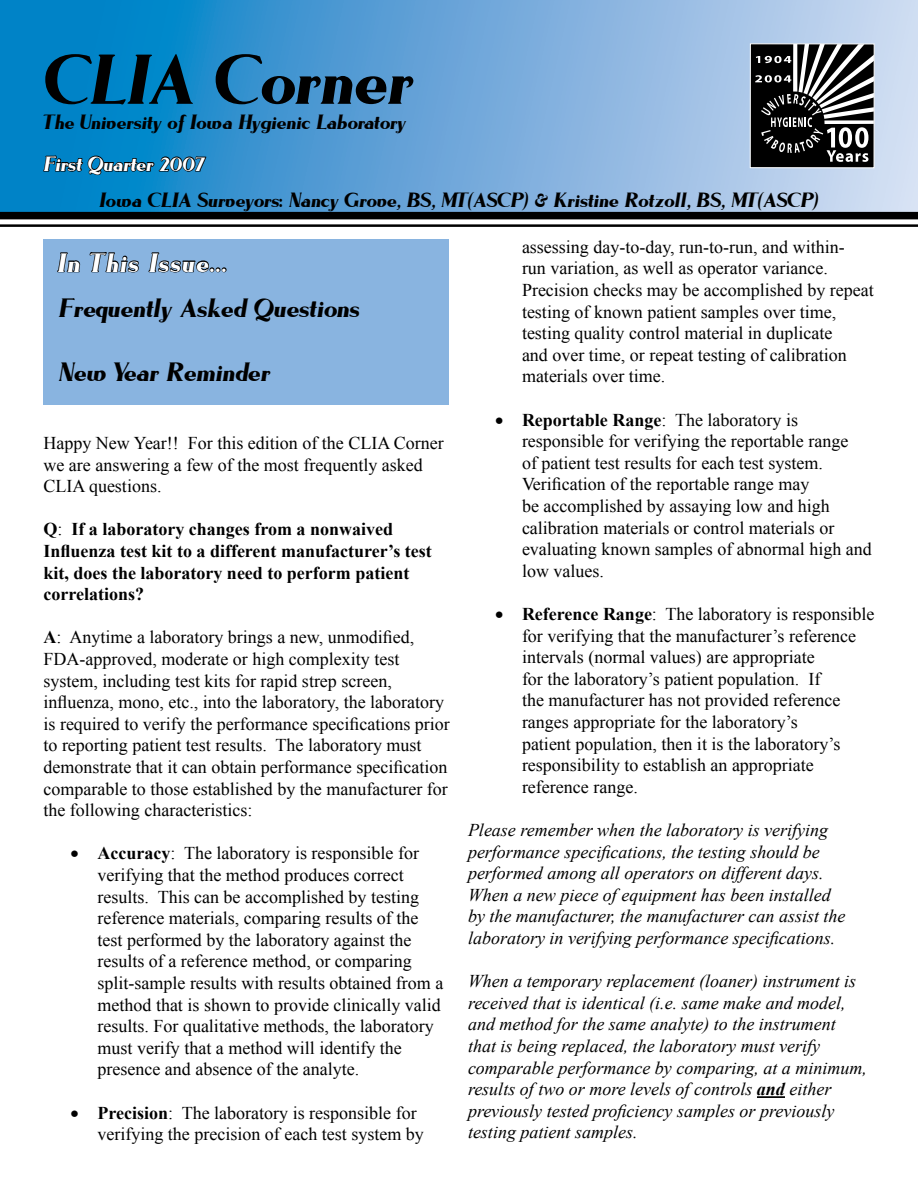
<style>
.page{position:relative;width:918px;height:1188px;background:#fff}
.page>*{position:absolute;margin:0;border:0;box-sizing:border-box;transform-origin:0 0}
.t1{font:72px "Lyndsey";color:#000}
.t2{font:27px "Lyndsey";color:#000}
.t3{font:27px "Lyndsey";letter-spacing:.05em;color:#fff}
.t4{font:21px "Lyndsey";color:#000}
.t5{font:21px "Lyndsey";color:#fff}
.t6{font:18px/21.6px "Times New Roman";color:#000}
.t7{font:italic 18px/21.6px "Times New Roman";color:#000}
.t8{font:700 18px/21.6px "Times New Roman";color:#000}
.s1{font-weight:400}
.s2{font-weight:700}
</style>
<div class="page">
<svg style="left:0;top:0;width:918px;height:212px;background:#63a7d9"></svg>
<div style="left:750px;top:44px;width:124px;height:124px;background:#000"></div>
<div style="left:750px;top:44px;width:124px;height:124px;border:1px solid #fff"></div>
<svg style="left:755px;top:44px;width:119px;height:118px"></svg>
<div style="left:0;top:212px;width:918px;height:7px;background:#000"></div>
<hr style="left:0;top:224px;width:918px;height:3px;background:#000">
<svg style="left:42px;top:143px;width:165px;height:48px;background:#0774ad"></svg>
<div style="left:44px;top:239px;width:405px;height:166px;background:#89b4e0"></div>
<svg style="left:57px;top:252px;width:24px;height:21px"></svg>
<svg style="left:89px;top:252px;width:50px;height:21px"></svg>
<svg style="left:148px;top:252px;width:79px;height:21px"></svg>
<hr style="left:757px;top:1096px;width:28px;height:2px;background:#000">
<h1 class="t1" style="left:44px;top:43px;width:370px">CLIA Corner</h1>
<p class="t4" style="left:44px;top:111px;width:364px">The University of Iowa Hygienic Laboratory</p>
<p class="t5" style="left:44px;top:153px;width:164px">First Quarter 2007</p>
<p class="t4" style="left:99px;top:189px;width:721px">Iowa CLIA Surveyors: Nancy Grove, BS, MT(ASCP) &amp; Kristine Rotzoll, BS, MT(ASCP)</p>
<h2 class="t3" style="left:57px;top:249px;width:171px">In This Issue...</h2>
<h2 class="t2" style="left:58px;top:294px;width:303px">Frequently Asked Questions</h2>
<h2 class="t2" style="left:58px;top:358px;width:213px">New Year Reminder</h2>
<p class="t6" style="left:44px;top:432px;width:402px">Happy New Year!! For this edition of the CLIA Corner we are answering a few of the most frequently asked<br>CLIA questions.</p>
<p class="t8" style="left:44px;top:518px;width:390px">Q<span class="s1">:</span> If a laboratory changes from a nonwaived Influenza test kit to a different manufacturer’s test kit, does the laboratory need to perform patient correlations?</p>
<p class="t6" style="left:44px;top:626px;width:408px"><span class="s2">A</span>: Anytime a laboratory brings a new, unmodified, FDA-approved, moderate or high complexity test system, including test kits for rapid strep screen, influenza, mono, etc., into the laboratory, the laboratory is required to verify the performance specifications prior to reporting patient test results. The laboratory must demonstrate that it can obtain performance specification comparable to those established by the manufacturer for the following characteristics:</p>
<p class="t6" style="left:98px;top:842px;width:347px;text-indent:-27px">• <span class="s2">Accuracy</span>: The laboratory is responsible for verifying that the method produces correct results. This can be accomplished by testing reference materials, comparing results of the test performed by the laboratory against the results of a reference method, or comparing split-sample results with results obtained from a method that is shown to provide clinically valid results. For qualitative methods, the laboratory must verify that a method will identify the presence and absence of the analyte.</p>
<p class="t6" style="left:98px;top:1101px;width:328px;text-indent:-27px">• <span class="s2">Precision</span>: The laboratory is responsible for verifying the precision of each test system by</p>
<p class="t6" style="left:522px;top:236px;width:353px">assessing day-to-day, run-to-run, and within-<br>run variation, as well as operator variance.<br>Precision checks may be accomplished by repeat testing of known patient samples over time, testing quality control material in duplicate<br>and over time, or repeat testing of calibration materials over time.</p>
<p class="t6" style="left:522px;top:408px;width:351px;text-indent:-27px">• <span class="s2">Reportable Range</span>: The laboratory is responsible for verifying the reportable range<br>of patient test results for each test system.<br>Verification of the reportable range may<br>be accomplished by assaying low and high calibration materials or control materials or evaluating known samples of abnormal high and low values.</p>
<p class="t6" style="left:522px;top:603px;width:354px;text-indent:-27px">• <span class="s2">Reference Range</span>: The laboratory is responsible for verifying that the manufacturer’s reference intervals (normal values) are appropriate<br>for the laboratory’s patient population. If<br>the manufacturer has not provided reference ranges appropriate for the laboratory’s<br>patient population, then it is the laboratory’s responsibility to establish an appropriate reference range.</p>
<p class="t7" style="left:468px;top:819px;width:379px">Please remember when the laboratory is verifying performance specifications, the testing should be performed among all operators on different days.<br>When a new piece of equipment has been installed by the manufacturer, the manufacturer can assist the laboratory in verifying performance specifications.</p>
<p class="t7" style="left:468px;top:970px;width:400px">When a temporary replacement (loaner) instrument is received that is identical (i.e. same make and model, and method for the same analyte) to the instrument that is being replaced, the laboratory must verify comparable performance by comparing, at a minimum, results of two or more levels of controls <span class="s2">and</span> either previously tested proficiency samples or previously testing patient samples.</p>
</div>
